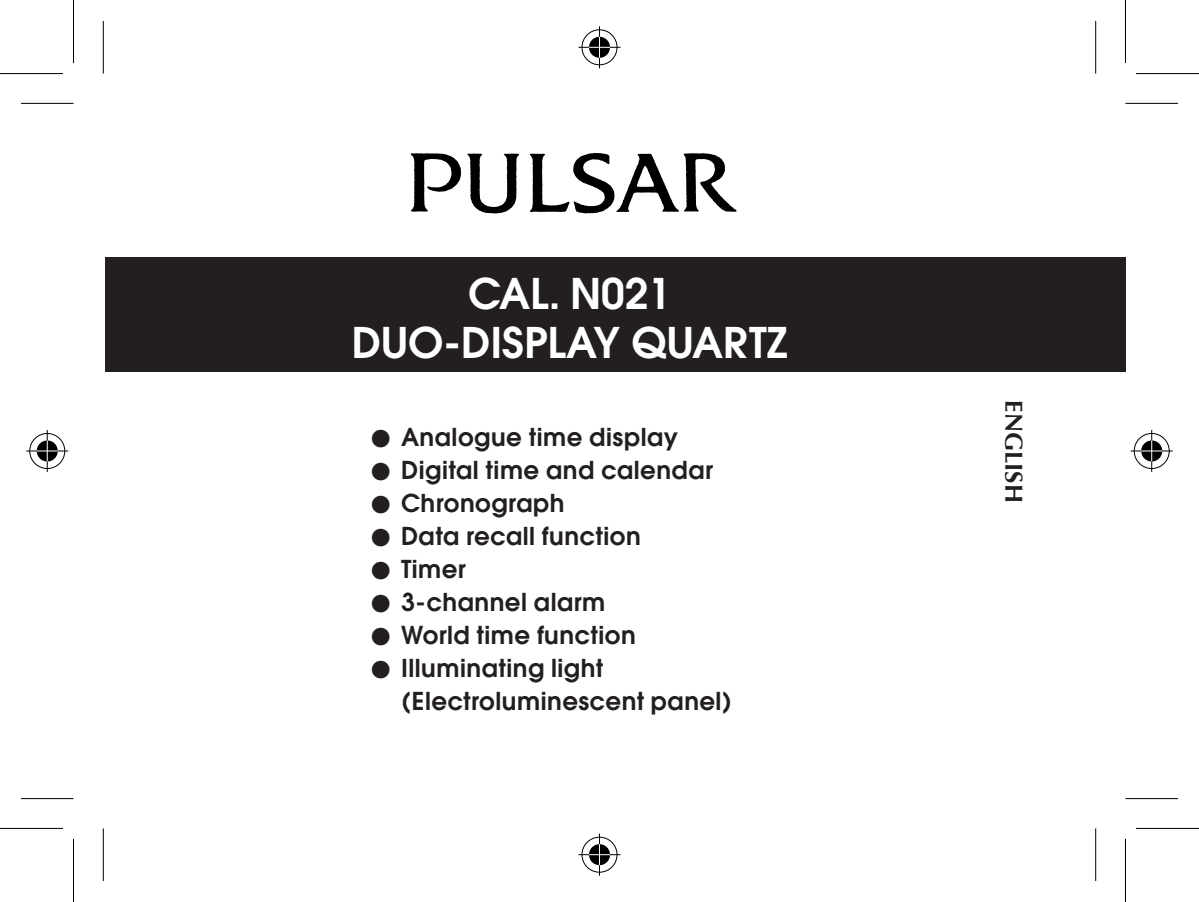
<style>
.page{position:relative;width:1199px;height:902px;background:#fff}
.page>*{position:absolute;margin:0;border:0;box-sizing:border-box;transform-origin:0 0}
.t1{font:600 42px/49.4px "Avant Garde";color:#fff;text-align:center}
.t2{font:600 24.5px/32.9px "Avant Garde";letter-spacing:.02em;color:#231f20}
.t3{font:700 24.5px "Optima";color:#231f20}
</style>
<div class="page">
<div style="left:105px;top:257px;width:1020px;height:114px;background:#231f20"></div>
<svg style="left:411px;top:153px;width:50px;height:59px"></svg>
<svg style="left:467px;top:153px;width:52px;height:60px"></svg>
<svg style="left:530px;top:153px;width:206px;height:60px"></svg>
<svg style="left:21px;top:102px;width:53px;height:1px"></svg>
<svg style="left:1125px;top:102px;width:53px;height:1px"></svg>
<svg style="left:21px;top:798px;width:53px;height:2px"></svg>
<svg style="left:1125px;top:798px;width:53px;height:2px"></svg>
<svg style="left:102px;top:21px;width:1px;height:52px"></svg>
<svg style="left:102px;top:828px;width:1px;height:52px"></svg>
<svg style="left:1096px;top:21px;width:1px;height:52px"></svg>
<svg style="left:1096px;top:828px;width:1px;height:52px"></svg>
<hr style="left:21px;top:103px;width:53px;height:1px;background:#000">
<hr style="left:1125px;top:103px;width:53px;height:1px;background:#000">
<hr style="left:21px;top:797px;width:53px;height:1px;background:#000">
<hr style="left:1125px;top:797px;width:53px;height:1px;background:#000">
<hr style="left:103px;top:21px;width:1px;height:52px;background:#000">
<hr style="left:103px;top:828px;width:1px;height:52px;background:#000">
<hr style="left:1095px;top:21px;width:1px;height:52px;background:#000">
<hr style="left:1095px;top:828px;width:1px;height:52px;background:#000">
<div style="left:0;top:71px;width:63px;height:5px;background:#f5f5f5"></div>
<div style="left:1136px;top:71px;width:63px;height:5px;background:#f5f5f5"></div>
<svg style="left:0;top:828px;width:63px;height:1px"></svg>
<svg style="left:1136px;top:828px;width:63px;height:1px"></svg>
<hr style="left:0;top:73px;width:63px;height:1px;background:#000">
<hr style="left:1136px;top:73px;width:63px;height:1px;background:#000">
<hr style="left:0;top:827px;width:63px;height:1px;background:#000">
<hr style="left:1136px;top:827px;width:63px;height:1px;background:#000">
<hr style="left:73px;top:0;width:1px;height:63px;background:#000">
<hr style="left:73px;top:838px;width:1px;height:63px;background:#000">
<hr style="left:1125px;top:0;width:1px;height:63px;background:#000">
<hr style="left:1125px;top:838px;width:1px;height:63px;background:#000">
<div style="left:580px;top:28px;width:39px;height:39px;border:4px solid #fff;border-radius:50%"></div>
<svg style="left:578px;top:45px;width:42px;height:4px"></svg>
<div style="left:597px;top:26px;width:5px;height:42px;background:#fff"></div>
<div style="left:587px;top:35px;width:25px;height:25px;border:4px solid #fff;border-radius:50%"></div>
<div style="left:581px;top:29px;width:36px;height:36px;border:1px solid #000;border-radius:50%"></div>
<hr style="left:578px;top:47px;width:42px;height:1px;background:#000">
<hr style="left:599px;top:26px;width:1px;height:42px;background:#000">
<svg style="left:589px;top:37px;width:21px;height:21px"></svg>
<div style="left:580px;top:834px;width:39px;height:39px;border:4px solid #fff;border-radius:50%"></div>
<svg style="left:578px;top:852px;width:42px;height:4px"></svg>
<div style="left:597px;top:833px;width:5px;height:42px;background:#fff"></div>
<div style="left:587px;top:841px;width:25px;height:25px;border:4px solid #fff;border-radius:50%"></div>
<div style="left:581px;top:836px;width:36px;height:36px;border:1px solid #000;border-radius:50%"></div>
<hr style="left:578px;top:853px;width:42px;height:1px;background:#000">
<hr style="left:599px;top:833px;width:1px;height:42px;background:#000">
<svg style="left:589px;top:843px;width:21px;height:21px"></svg>
<div style="left:28px;top:431px;width:39px;height:39px;border:4px solid #fff;border-radius:50%"></div>
<svg style="left:26px;top:448px;width:42px;height:5px"></svg>
<svg style="left:45px;top:430px;width:4px;height:42px"></svg>
<div style="left:35px;top:438px;width:25px;height:25px;border:4px solid #fff;border-radius:50%"></div>
<div style="left:29px;top:433px;width:36px;height:35px;border:1px solid #000;border-radius:50%"></div>
<hr style="left:26px;top:450px;width:42px;height:1px;background:#000">
<hr style="left:47px;top:430px;width:1px;height:42px;background:#000">
<svg style="left:37px;top:440px;width:21px;height:21px"></svg>
<div style="left:1132px;top:431px;width:39px;height:39px;border:4px solid #fff;border-radius:50%"></div>
<svg style="left:1130px;top:448px;width:42px;height:5px"></svg>
<svg style="left:1149px;top:430px;width:5px;height:42px"></svg>
<div style="left:1139px;top:438px;width:25px;height:25px;border:4px solid #fff;border-radius:50%"></div>
<div style="left:1133px;top:433px;width:36px;height:35px;border:1px solid #000;border-radius:50%"></div>
<hr style="left:1130px;top:450px;width:42px;height:1px;background:#000">
<hr style="left:1151px;top:430px;width:1px;height:42px;background:#000">
<svg style="left:1141px;top:440px;width:21px;height:21px"></svg>
<h1 class="t1" style="left:352px;top:268px;width:437px">CAL. N021<br>DUO-DISPLAY QUARTZ</h1>
<p class="t2" style="left:371px;top:420px;width:308px">● Analogue time display</p>
<p class="t2" style="left:371px;top:453px;width:343px">● Digital time and calendar</p>
<p class="t2" style="left:371px;top:486px;width:195px">● Chronograph</p>
<p class="t2" style="left:371px;top:519px;width:271px">● Data recall function</p>
<p class="t2" style="left:371px;top:552px;width:96px">● Timer</p>
<p class="t2" style="left:371px;top:585px;width:235px">● 3-channel alarm</p>
<p class="t2" style="left:371px;top:618px;width:266px">● World time function</p>
<p class="t2" style="left:401px;top:651px;width:332px;text-indent:-30px">● Illuminating light (Electroluminescent panel)</p>
<p class="t3" style="left:1028px;top:400px;width:104px;rotate:90deg">ENGLISH</p>
</div>
